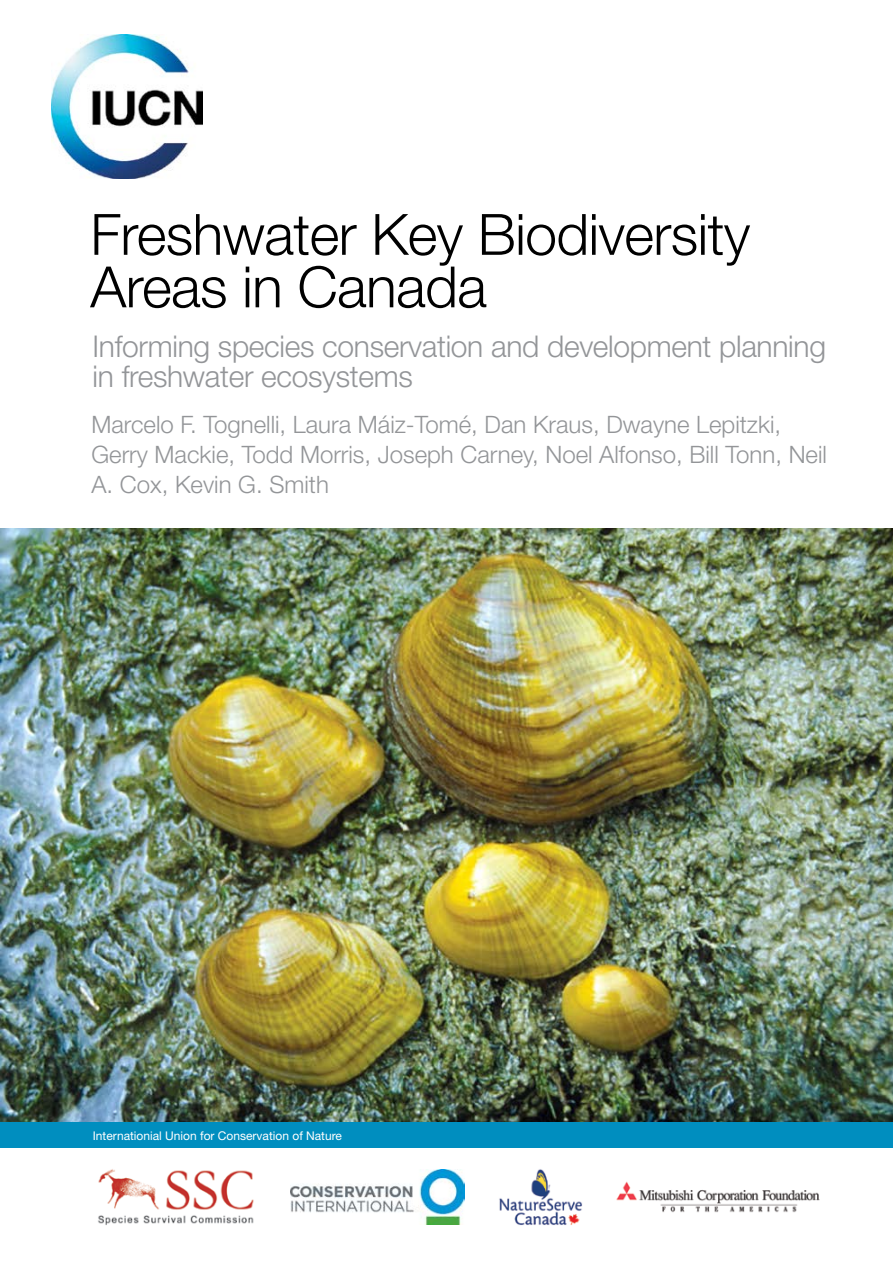
<style>
.page{position:relative;width:893px;height:1263px;background:#fff}
.page>*{position:absolute;margin:0;border:0;box-sizing:border-box;transform-origin:0 0}
.t1{font:300 57px/52.5px "Helvetica Neue LT Std";letter-spacing:-.01em;color:#000}
.t2{font:300 30px/30px "Helvetica Neue LT Std";letter-spacing:-.01em;color:#939598}
.t3{font:300 24px/30px "Helvetica Neue LT Std";color:#939598}
.t4{font:12px "Helvetica Neue LT Std";color:#fff}
</style>
<div class="page">
<img style="left:0;top:528px;width:893px;height:595px">
<img style="left:52px;top:34px;width:150px;height:145px">
<div style="left:0;top:1123px;width:893px;height:25px;background:#008ebf"></div>
<img style="left:98px;top:1169px;width:156px;height:56px">
<img style="left:290px;top:1169px;width:174px;height:56px">
<img style="left:616px;top:1181px;width:204px;height:32px">
<img style="left:499px;top:1169px;width:83px;height:56px">
<h1 class="t1" style="left:90px;top:207px;width:661px">Freshwater Key Biodiversity<br>Areas in Canada</h1>
<p class="t2" style="left:93px;top:331px;width:735px">Informing species conservation and development planning in freshwater ecosystems</p>
<p class="t3" style="left:92px;top:409px;width:737px">Marcelo F. Tognelli, Laura Máiz-Tomé, Dan Kraus, Dwayne Lepitzki,<br>Gerry Mackie, Todd Morris, Joseph Carney, Noel Alfonso, Bill Tonn, Neil<br>A. Cox, Kevin G. Smith</p>
<p class="t4" style="left:93px;top:1128px;width:251px">Internationial Union for Conservation of Nature</p>
</div>
